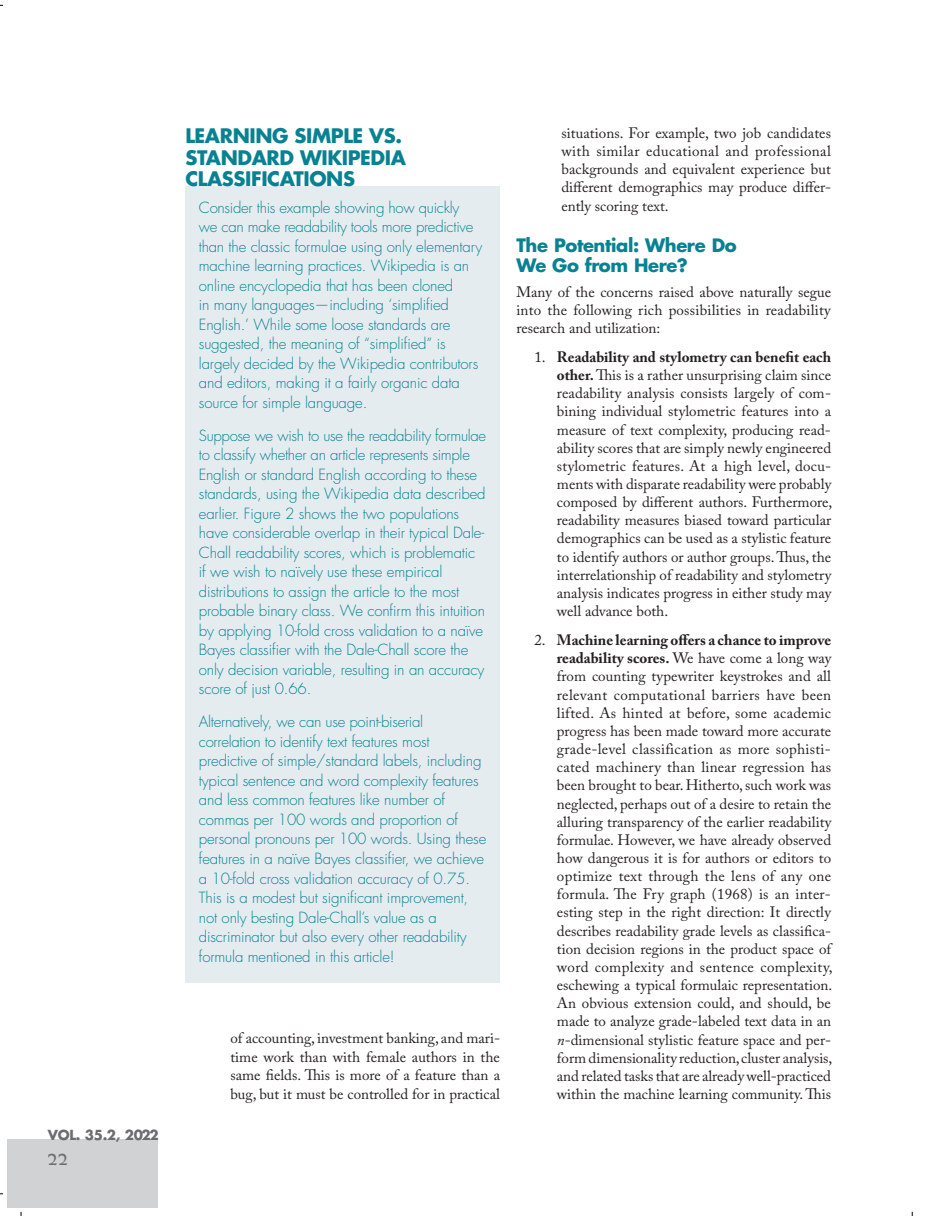
<style>
.page{position:relative;width:929px;height:1216px;background:#fff}
.page>*{position:absolute;margin:0;border:0;box-sizing:border-box;transform-origin:0 0}
.t1{font:700 19.5px/21.8px "Futura Std";letter-spacing:-.02em;color:#088292}
.t2{font:700 19.5px "Weiss Std";color:#6c6d70}
.t3{font:700 18px/19.6px "Futura Std";letter-spacing:-.025em;color:#088292}
.t4{font:15px/18.1px "Adobe Caslon Pro";color:#231f20;text-align:justify}
.t5{font:300 15px/19.5px "Futura Std";letter-spacing:-.01em;color:#088292}
.t6{font:700 13.5px "Futura Std";letter-spacing:-.03em;color:#6c6d70}
.s1{font-weight:700}
.s2{font-style:italic}
</style>
<div class="page">
<div style="left:8px;top:1138px;width:150px;height:69px;background:#d1d2d4"></div>
<div style="left:185px;top:187px;width:315px;height:796px;background:#e5ecef"></div>
<p class="t6" style="left:48px;top:1125px;width:112px">VOL. 35.2, 2022</p>
<h1 class="t2" style="left:47px;top:1146px;width:23px">22</h1>
<h1 class="t1" style="left:185px;top:124px;width:222px">LEARNING SIMPLE VS.<br>STANDARD WIKIPEDIA<br>CLASSIFICATIONS</h1>
<p class="t4" style="left:561px;top:124px;width:271px">situations. For example, two job candidates with similar educational and professional backgrounds and equivalent experience but different demographics may produce differ&shy;ently scoring text.</p>
<p class="t3" style="left:516px;top:235px;width:222px">The Potential: Where Do<br>We Go from Here?</p>
<p class="t4" style="left:516px;top:282px;width:316px">Many of the concerns raised above naturally segue into the following rich possibilities in readability research and utilization:</p>
<p class="t4" style="left:557px;top:347px;width:277px;text-indent:-22px">1. <span class="s1">Readability and stylometry can benefit each other.</span> This is a rather unsurprising claim since readability analysis consists largely of com&shy;bining individual stylometric features into a measure of text complexity, producing read&shy;ability scores that are simply newly engineered stylometric features. At a high level, docu&shy;ments with disparate readability were probably composed by different authors. Furthermore, readability measures biased toward particular demographics can be used as a stylistic feature to identify authors or author groups. Thus, the interrelationship of readability and stylometry analysis indicates progress in either study may well advance both.</p>
<p class="t4" style="left:557px;top:631px;width:277px;text-indent:-22px">2. <span class="s1">Machine learning offers a chance to improve readability scores.</span> We have come a long way from counting typewriter keystrokes and all relevant computational barriers have been lifted. As hinted at before, some academic progress has been made toward more accurate grade-level classification as more sophisti&shy;cated machinery than linear regression has been brought to bear. Hitherto, such work was neglected, perhaps out of a desire to retain the alluring transparency of the earlier readability formulae. However, we have already observed how dangerous it is for authors or editors to optimize text through the lens of any one formula. The Fry graph (1968) is an inter&shy;esting step in the right direction: It directly describes readability grade levels as classifica&shy;tion decision regions in the product space of word complexity and sentence complexity, eschewing a typical formulaic representation.<br>An obvious extension could, and should, be made to analyze grade-labeled text data in an <span class="s2">n</span>-dimensional stylistic feature space and per&shy;form dimensionality reduction, cluster analysis, and related tasks that are already well-practiced within the machine learning community. This</p>
<p class="t5" style="left:199px;top:198px;width:285px">Consider this example showing how quickly<br>we can make readability tools more predictive than the classic formulae using only elementary machine learning practices. Wikipedia is an online encyclopedia that has been cloned<br>in many languages—including ‘simplified English.’ While some loose standards are suggested, the meaning of “simplified” is largely decided by the Wikipedia contributors and editors, making it a fairly organic data source for simple language.</p>
<p class="t5" style="left:199px;top:426px;width:289px">Suppose we wish to use the readability formulae to classify whether an article represents simple English or standard English according to these standards, using the Wikipedia data described earlier. Figure 2 shows the two populations have considerable overlap in their typical Dale-Chall readability scores, which is problematic<br>if we wish to naïvely use these empirical distributions to assign the article to the most probable binary class. We confirm this intuition by applying 10-fold cross validation to a naïve Bayes classifier with the Dale-Chall score the only decision variable, resulting in an accuracy score of just 0.66.</p>
<p class="t5" style="left:199px;top:712px;width:289px">Alternatively, we can use point-biserial correlation to identify text features most predictive of simple/standard labels, including typical sentence and word complexity features and less common features like number of commas per 100 words and proportion of personal pronouns per 100 words. Using these features in a naïve Bayes classifier, we achieve a 10-fold cross validation accuracy of 0.75.<br>This is a modest but significant improvement, not only besting Dale-Chall’s value as a discriminator but also every other readability formula mentioned in this article!</p>
<p class="t4" style="left:230px;top:1028px;width:271px;line-height:18.8px">of accounting, investment banking, and mari&shy;time work than with female authors in the same fields. This is more of a feature than a bug, but it must be controlled for in practical</p>
</div>
